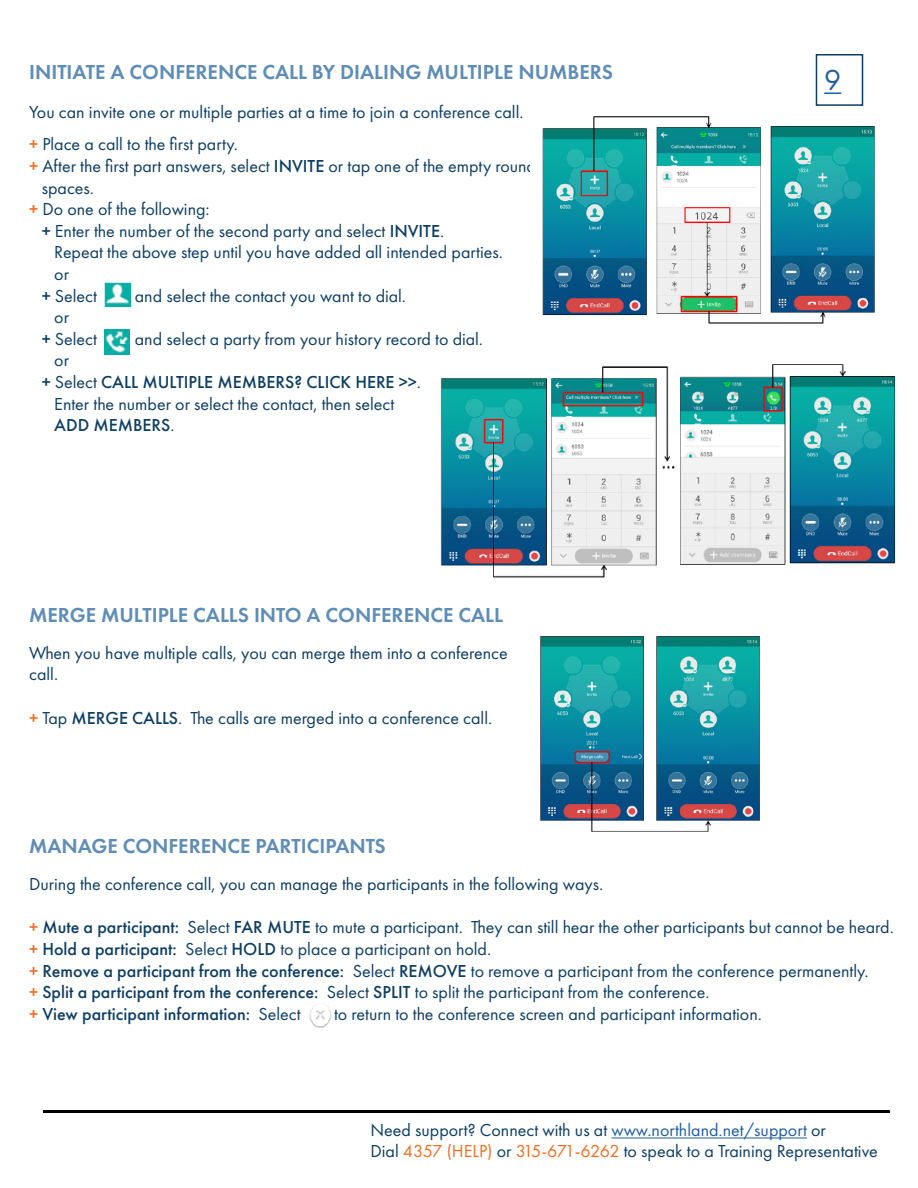
<style>
.page{position:relative;width:918px;height:1188px;background:#fff}
.page>*{position:absolute;margin:0;border:0;box-sizing:border-box;transform-origin:0 0}
.t1{font:30px "Futura PT";color:#215e9e}
.t2{font:600 21px "Futura PT";color:#5f8db5}
.t3{font:18px/21.6px "Futura PT";color:#0d3d63}
.t4{font:500 18px "Futura PT";color:#0d3d63}
.s1{font-weight:500;color:#f36c21}
.s2{font-weight:500}
.s3{font-weight:400}
.s4{color:#215e9e}
.s5{color:#f36c21}
</style>
<div class="page">
<div style="left:816px;top:54px;width:47px;height:52px;border:2px solid #0d3d63"></div>
<svg style="left:824px;top:92px;width:17px;height:2px"></svg>
<hr style="left:43px;top:1111px;width:846px;height:2px;background:#000">
<img style="left:542px;top:116px;width:333px;height:208px">
<img style="left:104px;top:282px;width:27px;height:24px">
<img style="left:105px;top:330px;width:25px;height:25px">
<img style="left:440px;top:364px;width:456px;height:214px">
<img style="left:540px;top:636px;width:220px;height:196px">
<img style="left:309px;top:1004px;width:22px;height:23px">
<hr style="left:611px;top:1138px;width:196px;height:1px;background:#215e9e">
<p class="t2" style="left:29px;top:59px;width:585px">INITIATE A CONFERENCE CALL BY DIALING MULTIPLE NUMBERS</p>
<p class="t3" style="left:29px;top:96px;width:496px;line-height:32.4px">You can invite one or multiple parties at a time to join a conference call. <span class="s1">+</span> Place a call to the first party.</p>
<p class="t3" style="left:29px;top:155px;width:508px"><span class="s1">+</span> After the first part answers, select <span class="s2">INVITE</span> or tap one of the empty round</p>
<p class="t3" style="left:42px;top:177px;width:54px">spaces.</p>
<p class="t3" style="left:29px;top:198px;width:182px"><span class="s1">+</span> Do one of the following:</p>
<p class="t3" style="left:42px;top:220px;width:404px"><span class="s2">+</span> Enter the number of the second party and select <span class="s2">INVITE</span>.</p>
<p class="t3" style="left:54px;top:242px;width:450px">Repeat the above step until you have added all intended parties.</p>
<p class="t3" style="left:54px;top:263px;width:16px">or</p>
<p class="t3" style="left:42px;top:285px;width:57px"><span class="s2">+</span> Select</p>
<p class="t3" style="left:135px;top:285px;width:273px">and select the contact you want to dial.</p>
<p class="t3" style="left:42px;top:306px;width:57px;text-indent:13px">or<br><span class="s2">+</span> Select</p>
<p class="t3" style="left:135px;top:328px;width:350px">and select a party from your history record to dial.</p>
<p class="t3" style="left:54px;top:350px;width:16px">or</p>
<p class="t4" style="left:42px;top:371px;width:381px">+ <span class="s3">Select</span> CALL MULTIPLE MEMBERS? CLICK HERE &gt;&gt;<span class="s3">.</span></p>
<p class="t3" style="left:54px;top:393px;width:341px">Enter the number or select the contact, then select</p>
<p class="t4" style="left:54px;top:414px;width:122px">ADD MEMBERS<span class="s3">.</span></p>
<p class="t2" style="left:29px;top:602px;width:475px">MERGE MULTIPLE CALLS INTO A CONFERENCE CALL</p>
<p class="t3" style="left:29px;top:642px;width:480px">When you have multiple calls, you can merge them into a conference call.</p>
<p class="t3" style="left:29px;top:707px;width:465px"><span class="s1">+</span> Tap <span class="s2">MERGE CALLS</span>. The calls are merged into a conference call.</p>
<h1 class="t1" style="left:824px;top:62px;width:19px">9</h1>
<p class="t2" style="left:29px;top:833px;width:358px">MANAGE CONFERENCE PARTICIPANTS</p>
<p class="t3" style="left:29px;top:873px;width:576px">During the conference call, you can manage the participants in the following ways.</p>
<p class="t3" style="left:29px;top:916px;width:866px"><span class="s1">+</span> <span class="s2">Mute a participant:</span> Select <span class="s2">FAR MUTE</span> to mute a participant. They can still hear the other participants but cannot be heard. <span class="s1">+</span> <span class="s2">Hold a participant:</span> Select <span class="s2">HOLD</span> to place a participant on hold.<br><span class="s1">+</span> <span class="s2">Remove a participant from the conference:</span> Select <span class="s2">REMOVE</span> to remove a participant from the conference permanently.<br><span class="s1">+</span> <span class="s2">Split a participant from the conference:</span> Select <span class="s2">SPLIT</span> to split the participant from the conference.<br><span class="s1">+</span> <span class="s2">View participant information:</span> Select</p>
<p class="t3" style="left:334px;top:1003px;width:429px">to return to the conference screen and participant information.</p>
<p class="t3" style="left:370px;top:1120px;width:509px;line-height:21px">Need support? Connect with us at <span class="s4">www.northland.net/support</span> or<br>Dial <span class="s5">4357 (HELP)</span> or <span class="s5">315-671-6262</span> to speak to a Training Representative</p>
</div>
